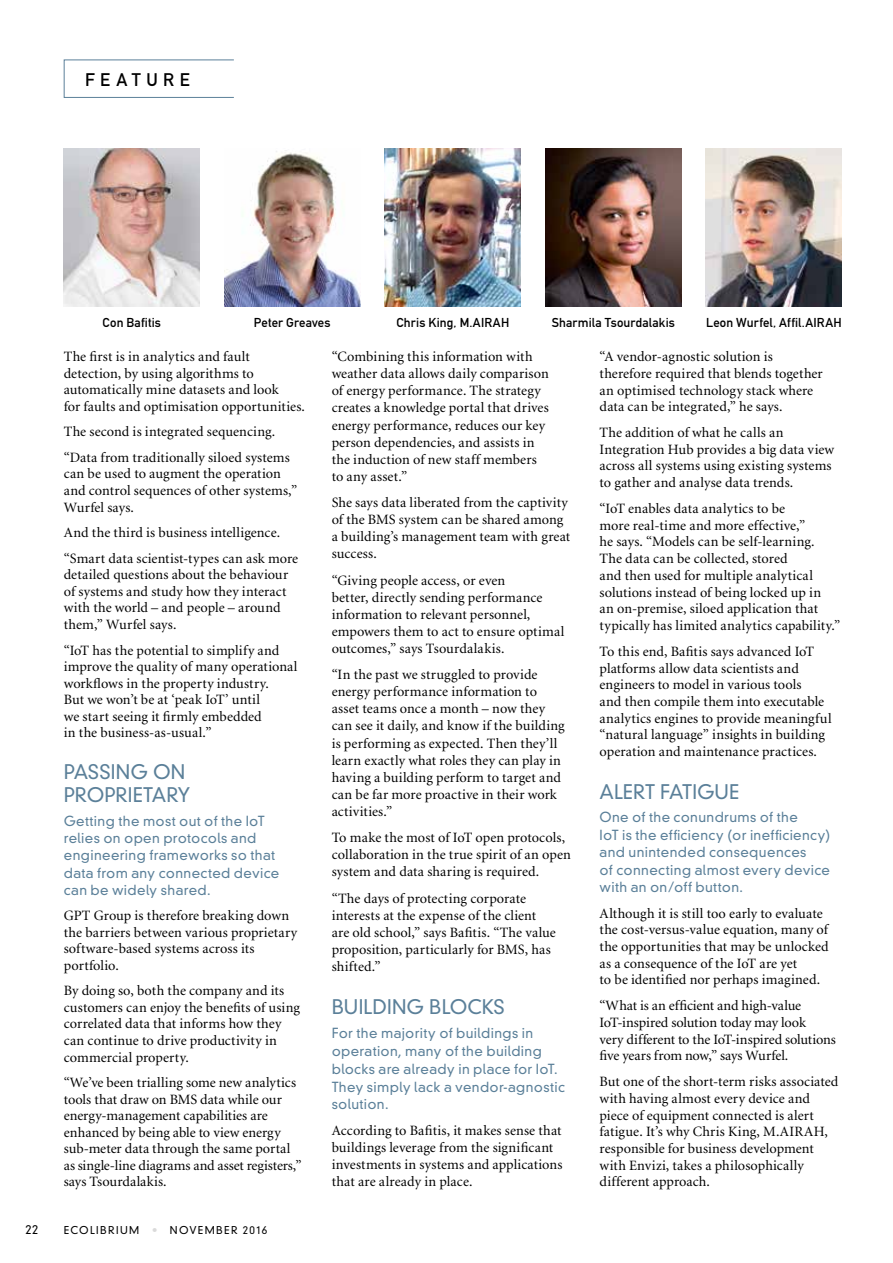
<style>
.page{position:relative;width:893px;height:1263px;background:#fff}
.page>*{position:absolute;margin:0;border:0;box-sizing:border-box;transform-origin:0 0}
.t1{font:300 19.5px/22.5px "DIN Neuzeit Grotesk";color:#5b8099}
.t2{font:18px "DIN Mittelschrift";letter-spacing:.31em;color:#000}
.t3{font:14.25px/16.8px "Minion";letter-spacing:.005em;color:#000}
.t4{font:300 13.5px/17.2px "DIN Neuzeit Grotesk";letter-spacing:.025em;color:#5b8099}
.t5{font:12.75px "DIN Mittelschrift";letter-spacing:.01em;color:#000}
.t6{font:300 12px "DIN Neuzeit Grotesk";color:#000}
.t7{font:300 10.5px "DIN Neuzeit Grotesk";letter-spacing:.13em;color:#000}
.s1{color:#dadada}
</style>
<div class="page">
<div style="left:64px;top:60px;width:170px;height:38px;border:1px solid #5b8099"></div>
<img style="left:224px;top:151px;width:136px;height:155px">
<img style="left:385px;top:149px;width:136px;height:157px">
<img style="left:64px;top:149px;width:136px;height:157px">
<img style="left:545px;top:149px;width:136px;height:157px">
<img style="left:706px;top:149px;width:136px;height:157px">
<p class="t2" style="left:85px;top:69px;width:106px">FEATURE</p>
<p class="t5" style="left:103px;top:315px;width:60px">Con Bafitis</p>
<p class="t5" style="left:254px;top:315px;width:78px">Peter Greaves</p>
<p class="t5" style="left:396px;top:315px;width:114px">Chris King, M.AIRAH</p>
<p class="t5" style="left:552px;top:315px;width:125px">Sharmila Tsourdalakis</p>
<p class="t5" style="left:706px;top:315px;width:137px">Leon Wurfel, Affil.AIRAH</p>
<p class="t3" style="left:64px;top:349px;width:243px">The first is in analytics and fault detection, by using algorithms to automatically mine datasets and look<br>for faults and optimisation opportunities.</p>
<p class="t3" style="left:64px;top:420px;width:228px;line-height:25.5px">The second is integrated sequencing. “Data from traditionally siloed systems</p>
<p class="t3" style="left:64px;top:466px;width:235px">can be used to augment the operation and control sequences of other systems,”<br>Wurfel says.</p>
<p class="t3" style="left:64px;top:520px;width:236px;line-height:25.5px">And the third is business intelligence. “Smart data scientist-types can ask more</p>
<p class="t3" style="left:64px;top:567px;width:226px">detailed questions about the behaviour of systems and study how they interact with the world – and people – around them,” Wurfel says.</p>
<p class="t3" style="left:64px;top:642px;width:235px">“IoT has the potential to simplify and improve the quality of many operational workflows in the property industry.<br>But we won’t be at ‘peak IoT’ until<br>we start seeing it firmly embedded<br>in the business-as-usual.”</p>
<p class="t1" style="left:64px;top:761px;width:128px">PASSING ON<br>PROPRIETARY</p>
<p class="t4" style="left:64px;top:812px;width:217px">Getting the most out of the IoT relies on open protocols and engineering frameworks so that data from any connected device can be widely shared.</p>
<p class="t3" style="left:64px;top:908px;width:235px">GPT Group is therefore breaking down the barriers between various proprietary software-based systems across its portfolio.</p>
<p class="t3" style="left:64px;top:983px;width:238px">By doing so, both the company and its customers can enjoy the benefits of using correlated data that informs how they can continue to drive productivity in commercial property.</p>
<p class="t3" style="left:64px;top:1075px;width:239px">“We’ve been trialling some new analytics tools that draw on BMS data while our energy-management capabilities are enhanced by being able to view energy sub-meter data through the same portal as single-line diagrams and asset registers,” says Tsourdalakis.</p>
<p class="t6" style="left:26px;top:1222px;width:14px">22</p>
<p class="t7" style="left:64px;top:1223px;width:205px">ECOLIBRIUM <span class="s1">•</span> NOVEMBER 2016</p>
<p class="t3" style="left:332px;top:349px;width:219px">“Combining this information with weather data allows daily comparison of energy performance. The strategy creates a knowledge portal that drives energy performance, reduces our key person dependencies, and assists in the induction of new staff members to any asset.”</p>
<p class="t3" style="left:332px;top:494px;width:240px">She says data liberated from the captivity of the BMS system can be shared among a building’s management team with great success.</p>
<p class="t3" style="left:332px;top:572px;width:234px">“Giving people access, or even<br>better, directly sending performance information to relevant personnel, empowers them to act to ensure optimal outcomes,” says Tsourdalakis.</p>
<p class="t3" style="left:332px;top:666px;width:235px">“In the past we struggled to provide energy performance information to asset teams once a month – now they can see it daily, and know if the building is performing as expected. Then they’ll learn exactly what roles they can play in having a building perform to target and can be far more proactive in their work activities.”</p>
<p class="t3" style="left:332px;top:830px;width:241px">To make the most of IoT open protocols, collaboration in the true spirit of an open system and data sharing is required.</p>
<p class="t3" style="left:332px;top:890px;width:226px">“The days of protecting corporate interests at the expense of the client are old school,” says Bafitis. “The value proposition, particularly for BMS, has shifted.”</p>
<p class="t1" style="left:332px;top:995px;width:175px">BUILDING BLOCKS</p>
<p class="t4" style="left:332px;top:1024px;width:235px;line-height:17.9px">For the majority of buildings in operation, many of the building blocks are already in place for IoT.<br>They simply lack a vendor-agnostic solution.</p>
<p class="t3" style="left:332px;top:1122px;width:232px">According to Bafitis, it makes sense that buildings leverage from the significant investments in systems and applications that are already in place.</p>
<p class="t3" style="left:600px;top:349px;width:225px">“A vendor-agnostic solution is therefore required that blends together an optimised technology stack where data can be integrated,” he says.</p>
<p class="t3" style="left:600px;top:425px;width:236px">The addition of what he calls an Integration Hub provides a big data view across all systems using existing systems to gather and analyse data trends.</p>
<p class="t3" style="left:600px;top:500px;width:242px">“IoT enables data analytics to be<br>more real-time and more effective,”<br>he says. “Models can be self-learning.<br>The data can be collected, stored<br>and then used for multiple analytical solutions instead of being locked up in<br>an on-premise, siloed application that typically has limited analytics capability.”</p>
<p class="t3" style="left:600px;top:643px;width:234px">To this end, Bafitis says advanced IoT platforms allow data scientists and engineers to model in various tools<br>and then compile them into executable analytics engines to provide meaningful “natural language” insights in building operation and maintenance practices.</p>
<p class="t1" style="left:600px;top:780px;width:141px">ALERT FATIGUE</p>
<p class="t4" style="left:600px;top:808px;width:232px">One of the conundrums of the<br>IoT is the efficiency (or inefficiency) and unintended consequences<br>of connecting almost every device with an on/off button.</p>
<p class="t3" style="left:600px;top:905px;width:231px">Although it is still too early to evaluate the cost-versus-value equation, many of the opportunities that may be unlocked as a consequence of the IoT are yet<br>to be identified nor perhaps imagined.</p>
<p class="t3" style="left:600px;top:998px;width:238px">“What is an efficient and high-value IoT-inspired solution today may look<br>very different to the IoT-inspired solutions five years from now,” says Wurfel.</p>
<p class="t3" style="left:600px;top:1074px;width:240px">But one of the short-term risks associated with having almost every device and piece of equipment connected is alert fatigue. It’s why Chris King, M.AIRAH, responsible for business development with Envizi, takes a philosophically different approach.</p>
</div>
